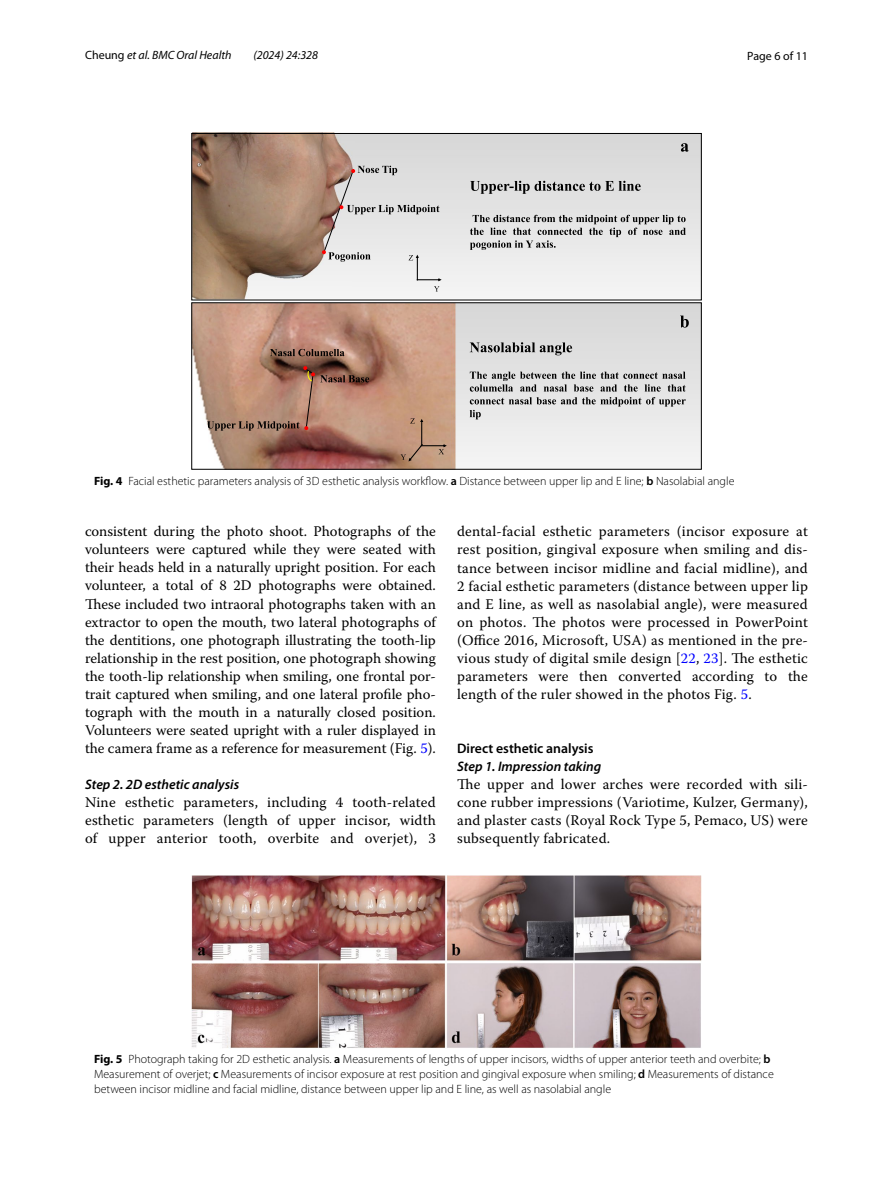
<style>
.page{position:relative;width:893px;height:1187px;background:#fff}
.page>*{position:absolute;margin:0;border:0;box-sizing:border-box;transform-origin:0 0}
.t1{font:14.7px/18px "Warnock Pro";letter-spacing:.015em;color:#000;text-align:justify}
.t2{font:italic 600 13.8px "Myriad Pro";color:#000}
.t3{font:600 13.8px "Myriad Pro";color:#000}
.t4{font:300 12px/15px "Myriad Pro";color:#000}
.t5{font:italic 12px "Myriad Pro";color:#000}
.t6{font:12px "Myriad Pro";color:#000}
.s1{font-style:normal}
.s2{font-weight:700}
.s3{font-weight:600}
.s4{color:#00f}
</style>
<div class="page">
<svg style="left:191px;top:133px;width:511px;height:336px;background:#c7b9b1"></svg>
<svg style="left:322px;top:166px;width:120px;height:125px"></svg>
<svg style="left:270px;top:349px;width:75px;height:7px"></svg>
<svg style="left:207px;top:366px;width:162px;height:64px;background:#ad816d"></svg>
<img style="left:191px;top:875px;width:511px;height:172px">
<p class="t5" style="left:85px;top:48px;width:148px"><span class="s1">Cheung</span> et al. BMC Oral Health</p>
<p class="t5" style="left:253px;top:48px;width:66px">(2024) 24:328</p>
<p class="t6" style="left:747px;top:48px;width:62px">Page 6 of 11</p>
<p class="t4" style="left:94px;top:473px;width:642px"><span class="s2">Fig. 4</span> Facial esthetic parameters analysis of 3D esthetic analysis workflow. <span class="s3">a</span> Distance between upper lip and E line; <span class="s3">b</span> Nasolabial angle</p>
<p class="t1" style="left:85px;top:522px;width:352px">consistent during the photo shoot. Photographs of the volunteers were captured while they were seated with their heads held in a naturally upright position. For each volunteer, a total of 8 2D photographs were obtained.<br>These included two intraoral photographs taken with an extractor to open the mouth, two lateral photographs of the dentitions, one photograph illustrating the tooth-lip relationship in the rest position, one photograph showing the tooth-lip relationship when smiling, one frontal por&shy;trait captured when smiling, and one lateral profile pho&shy;tograph with the mouth in a naturally closed position.<br>Volunteers were seated upright with a ruler displayed in the camera frame as a reference for measurement (Fig. <span class="s4">5</span>).</p>
<p class="t2" style="left:85px;top:775px;width:156px">Step 2. 2D esthetic analysis</p>
<p class="t1" style="left:85px;top:792px;width:352px">Nine esthetic parameters, including 4 tooth-related esthetic parameters (length of upper incisor, width of upper anterior tooth, overbite and overjet), 3</p>
<p class="t1" style="left:457px;top:522px;width:352px">dental-facial esthetic parameters (incisor exposure at rest position, gingival exposure when smiling and dis&shy;tance between incisor midline and facial midline), and 2 facial esthetic parameters (distance between upper lip and E line, as well as nasolabial angle), were measured on photos. The photos were processed in PowerPoint (Office 2016, Microsoft, USA) as mentioned in the pre&shy;vious study of digital smile design [<span class="s4">22</span>, <span class="s4">23</span>]. The esthetic parameters were then converted according to the length of the ruler showed in the photos Fig. <span class="s4">5</span>.</p>
<p class="t3" style="left:457px;top:740px;width:138px">Direct esthetic analysis</p>
<p class="t2" style="left:457px;top:758px;width:146px">Step 1. Impression taking</p>
<p class="t1" style="left:457px;top:775px;width:352px">The upper and lower arches were recorded with sili&shy;cone rubber impressions (Variotime, Kulzer, Germany), and plaster casts (Royal Rock Type 5, Pemaco, US) were subsequently fabricated.</p>
<p class="t4" style="left:94px;top:1051px;width:681px"><span class="s2">Fig. 5</span> Photograph taking for 2D esthetic analysis. <span class="s3">a</span> Measurements of lengths of upper incisors, widths of upper anterior teeth and overbite; <span class="s3">b<br></span>Measurement of overjet; <span class="s3">c</span> Measurements of incisor exposure at rest position and gingival exposure when smiling; <span class="s3">d</span> Measurements of distance between incisor midline and facial midline, distance between upper lip and E line, as well as nasolabial angle</p>
</div>
